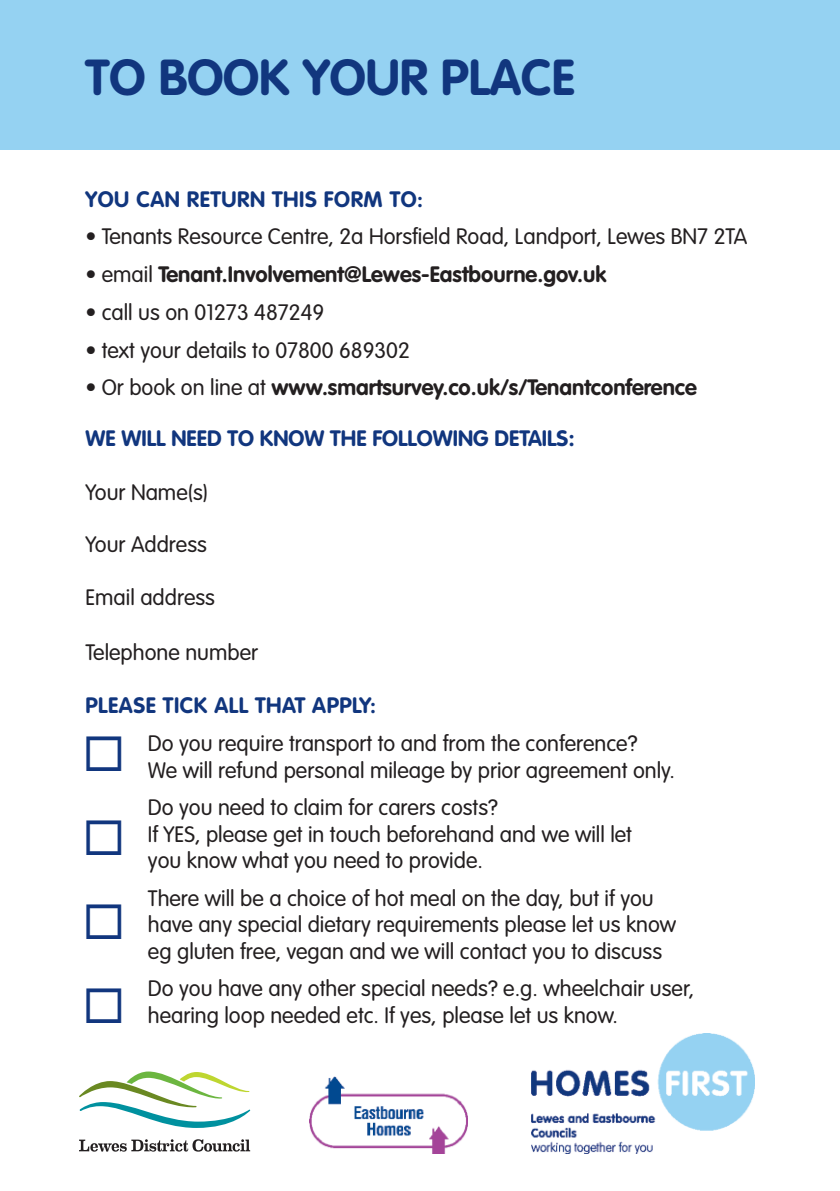
<style>
.page{position:relative;width:840px;height:1191px;background:#fff}
.page>*{position:absolute;margin:0;border:0;box-sizing:border-box;transform-origin:0 0}
.t1{font:700 49.8px "VAG Rounded Std";color:#11367e}
.t2{font:48px/84px "Wingdings";color:#11367e;text-align:justify}
.t3{font:300 22px/26.4px "VAG Rounded Std";color:#231f20}
.t4{font:700 22px "VAG Rounded Std";color:#231f20}
.t5{font:700 22px "VAG Rounded Std";letter-spacing:.025em;color:#11367e}
.t6{font:700 22px "VAG Rounded Std";color:#11367e}
.s1{font-weight:100}
.s2{font-weight:300}
.s3{font-size:24px}
</style>
<div class="page">
<div style="left:0;top:0;width:839px;height:150px;background:#95d2f2"></div>
<img style="left:309px;top:1077px;width:158px;height:76px">
<svg style="left:79px;top:1071px;width:171px;height:57px"></svg>
<svg style="left:79px;top:1139px;width:171px;height:12px"></svg>
<img style="left:531px;top:1033px;width:223px;height:120px">
<h1 class="t1" style="left:85px;top:51px;width:490px">TO BOOK YOUR PLACE</h1>
<p class="t5" style="left:85px;top:187px;width:339px">YOU CAN RETURN THIS FORM TO:</p>
<p class="t3" style="left:85px;top:226px;width:663px"><span class="s1">•</span> Tenants Resource Centre, 2a Horsfield Road, Landport, Lewes BN7 2TA</p>
<p class="t4" style="left:85px;top:262px;width:522px"><span class="s1">•</span> <span class="s2">email</span> Tenant.Involvement@Lewes-Eastbourne.gov.uk</p>
<p class="t3" style="left:85px;top:301px;width:240px"><span class="s1">•</span> call us on 01273 487249</p>
<p class="t3" style="left:85px;top:339px;width:326px"><span class="s1">•</span> text your details to 07800 689302</p>
<p class="t4" style="left:85px;top:376px;width:612px"><span class="s1">•</span> <span class="s2">Or book on line at</span> www.smartsurvey.co.uk/s/Tenantconference</p>
<p class="t6" style="left:85px;top:426px;width:490px">WE WILL NEED TO KNOW THE FOLLOWING DETAILS<span class="s3">:</span></p>
<p class="t3" style="left:85px;top:481px;width:124px">Your Name(s)</p>
<p class="t3" style="left:85px;top:534px;width:123px">Your Address</p>
<p class="t3" style="left:85px;top:586px;width:131px">Email address</p>
<p class="t3" style="left:85px;top:641px;width:174px">Telephone number</p>
<p class="t5" style="left:85px;top:693px;width:292px">PLEASE TICK ALL THAT APPLY:</p>
<p class="t3" style="left:148px;top:732px;width:528px">Do you require transport to and from the conference?<br>We will refund personal mileage by prior agreement only.</p>
<p class="t3" style="left:148px;top:796px;width:485px">Do you need to claim for carers costs?<br>If YES, please get in touch beforehand and we will let you know what you need to provide.</p>
<p class="t3" style="left:148px;top:887px;width:529px">There will be a choice of hot meal on the day, but if you have any special dietary requirements please let us know eg gluten free, vegan and we will contact you to discuss</p>
<p class="t3" style="left:148px;top:977px;width:547px">Do you have any other special needs? e.g. wheelchair user, hearing loop needed etc. If yes, please let us know.</p>
<h2 class="t2" style="left:82px;top:712px;width:44px">◻ ◻ ◻ ◻</h2>
</div>
